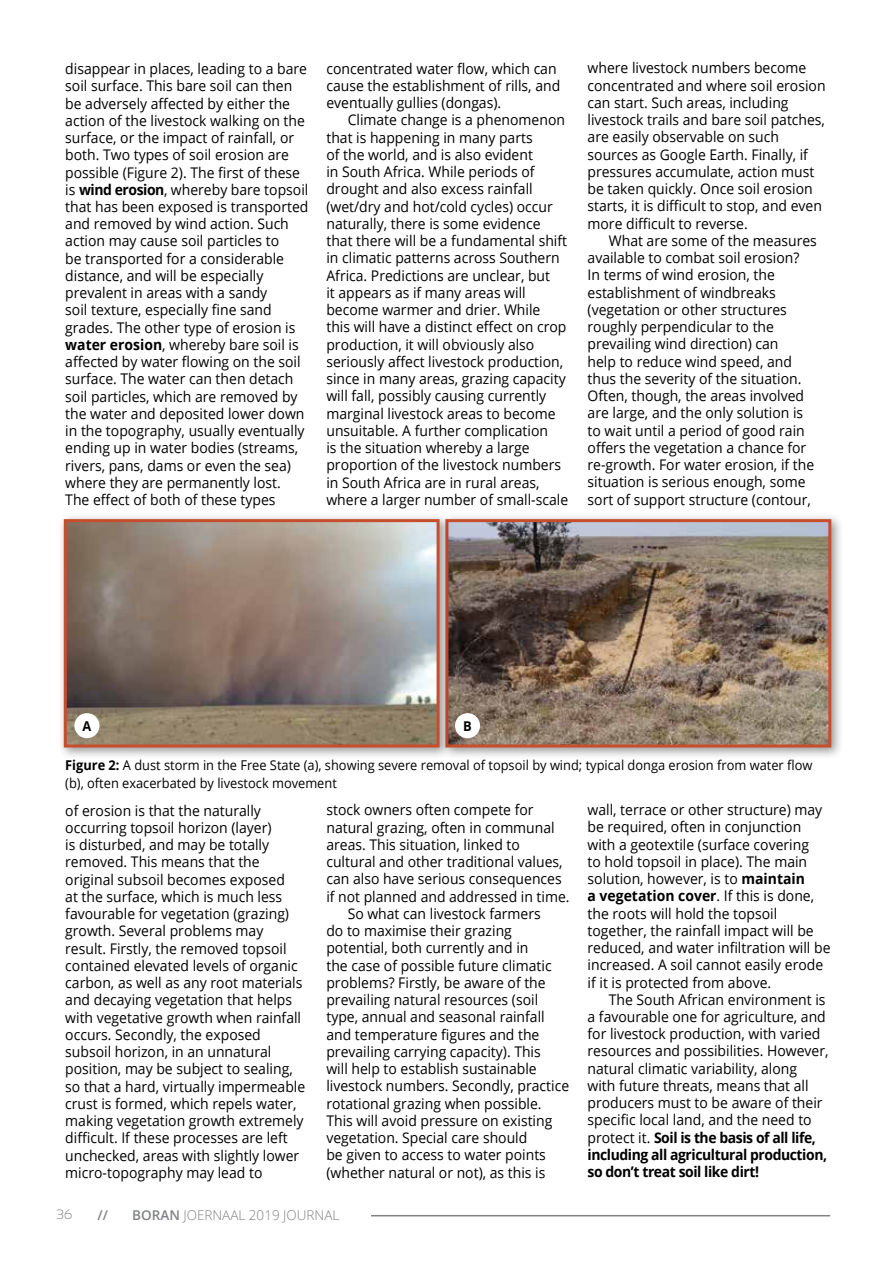
<style>
.page{position:relative;width:893px;height:1263px;background:#fff}
.page>*{position:absolute;margin:0;border:0;box-sizing:border-box;transform-origin:0 0}
.t1{font:14.7px/17.2px "Open Sans";color:#000;scale:.95 1}
.t2{font:13.5px/17.2px "Open Sans";color:#000;scale:.95 1}
.t3{font:300 13.5px "Open Sans";color:#808285}
.t4{font:700 13.5px "Open Sans";color:#000;scale:.95 1}
.t5{font:300 13.5px "Sansation";color:#808285}
.t6{font:600 13.5px "Open Sans";color:#808285}
.s1{font-weight:700}
.s2{font-weight:600}
</style>
<div class="page">
<div style="left:439px;top:513px;width:404px;height:246px;background:#000;opacity:.4"></div>
<img style="left:451px;top:523px;width:376px;height:220px">
<div style="left:445px;top:519px;width:386px;height:228px;border:3px solid #c74e2c"></div>
<div style="left:58px;top:513px;width:393px;height:246px;background:#000;opacity:.4"></div>
<img style="left:68px;top:523px;width:368px;height:220px">
<div style="left:64px;top:519px;width:376px;height:228px;border:3px solid #c74e2c"></div>
<div style="left:74px;top:713px;width:25px;height:25px;background:#fff;border-radius:50%"></div>
<div style="left:455px;top:713px;width:25px;height:25px;background:#fff;border-radius:50%"></div>
<hr style="left:371px;top:1215px;width:459px;height:1px;background:#808285">
<p class="t1" style="left:65px;top:60px;width:257px">disappear in places, leading to a bare soil surface. This bare soil can then be adversely affected by either the action of the livestock walking on the surface, or the impact of rainfall, or both. Two types of soil erosion are possible (Figure 2). The first of these is <span class="s1">wind erosion</span>, whereby bare topsoil that has been exposed is transported and removed by wind action. Such action may cause soil particles to<br>be transported for a considerable distance, and will be especially prevalent in areas with a sandy<br>soil texture, especially fine sand grades. The other type of erosion is <span class="s1">water erosion</span>, whereby bare soil is affected by water flowing on the soil surface. The water can then detach soil particles, which are removed by the water and deposited lower down in the topography, usually eventually ending up in water bodies (streams, rivers, pans, dams or even the sea) where they are permanently lost.<br>The effect of both of these types</p>
<p class="t1" style="left:326px;top:59px;width:248px">concentrated water flow, which can cause the establishment of rills, and eventually gullies (dongas).</p>
<p class="t1" style="left:326px;top:111px;width:256px;text-indent:21px">Climate change is a phenomenon that is happening in many parts<br>of the world, and is also evident<br>in South Africa. While periods of drought and also excess rainfall (wet/dry and hot/cold cycles) occur naturally, there is some evidence that there will be a fundamental shift in climatic patterns across Southern Africa. Predictions are unclear, but<br>it appears as if many areas will become warmer and drier. While<br>this will have a distinct effect on crop production, it will obviously also seriously affect livestock production, since in many areas, grazing capacity will fall, possibly causing currently marginal livestock areas to become unsuitable. A further complication<br>is the situation whereby a large proportion of the livestock numbers in South Africa are in rural areas, where a larger number of small-scale</p>
<p class="t1" style="left:588px;top:59px;width:252px">where livestock numbers become concentrated and where soil erosion can start. Such areas, including livestock trails and bare soil patches, are easily observable on such sources as Google Earth. Finally, if pressures accumulate, action must be taken quickly. Once soil erosion starts, it is difficult to stop, and even more difficult to reverse.</p>
<p class="t1" style="left:588px;top:231px;width:243px;text-indent:21px">What are some of the measures available to combat soil erosion?<br>In terms of wind erosion, the establishment of windbreaks (vegetation or other structures roughly perpendicular to the prevailing wind direction) can<br>help to reduce wind speed, and thus the severity of the situation.<br>Often, though, the areas involved are large, and the only solution is to wait until a period of good rain offers the vegetation a chance for re-growth. For water erosion, if the situation is serious enough, some sort of support structure (contour,</p>
<p class="t4" style="left:83px;top:716px;width:11px">A</p>
<p class="t4" style="left:463px;top:716px;width:11px">B</p>
<p class="t2" style="left:65px;top:756px;width:788px"><span class="s1">Figure 2:</span> A dust storm in the Free State (a), showing severe removal of topsoil by wind; typical donga erosion from water flow (b), often exacerbated by livestock movement</p>
<p class="t1" style="left:65px;top:801px;width:254px">of erosion is that the naturally occurring topsoil horizon (layer)<br>is disturbed, and may be totally removed. This means that the original subsoil becomes exposed<br>at the surface, which is much less favourable for vegetation (grazing) growth. Several problems may result. Firstly, the removed topsoil contained elevated levels of organic carbon, as well as any root materials and decaying vegetation that helps with vegetative growth when rainfall occurs. Secondly, the exposed subsoil horizon, in an unnatural position, may be subject to sealing, so that a hard, virtually impermeable crust is formed, which repels water, making vegetation growth extremely difficult. If these processes are left unchecked, areas with slightly lower micro-topography may lead to</p>
<p class="t1" style="left:326px;top:801px;width:220px">stock owners often compete for</p>
<p class="t1" style="left:326px;top:818px;width:242px">natural grazing, often in communal</p>
<p class="t1" style="left:326px;top:835px;width:205px">areas. This situation, linked to</p>
<p class="t1" style="left:326px;top:853px;width:250px">cultural and other traditional values,</p>
<p class="t1" style="left:326px;top:870px;width:249px">can also have serious consequences</p>
<p class="t1" style="left:326px;top:887px;width:257px">if not planned and addressed in time.</p>
<p class="t1" style="left:348px;top:904px;width:205px">So what can livestock farmers</p>
<p class="t1" style="left:326px;top:922px;width:197px">do to maximise their grazing</p>
<p class="t1" style="left:326px;top:939px;width:214px">potential, both currently and in</p>
<p class="t1" style="left:326px;top:956px;width:239px">the case of possible future climatic</p>
<p class="t1" style="left:326px;top:973px;width:232px">problems? Firstly, be aware of the</p>
<p class="t1" style="left:326px;top:991px;width:224px">prevailing natural resources (soil</p>
<p class="t1" style="left:326px;top:1008px;width:231px">type, annual and seasonal rainfall</p>
<p class="t1" style="left:326px;top:1025px;width:226px">and temperature figures and the</p>
<p class="t1" style="left:326px;top:1042px;width:227px">prevailing carrying capacity). This</p>
<p class="t1" style="left:326px;top:1060px;width:223px">will help to establish sustainable</p>
<p class="t1" style="left:326px;top:1077px;width:257px">livestock numbers. Secondly, practice</p>
<p class="t1" style="left:326px;top:1094px;width:228px">rotational grazing when possible.</p>
<p class="t1" style="left:326px;top:1111px;width:239px">This will avoid pressure on existing</p>
<p class="t1" style="left:326px;top:1129px;width:213px">vegetation. Special care should</p>
<p class="t1" style="left:326px;top:1146px;width:233px">be given to access to water points</p>
<p class="t1" style="left:326px;top:1163px;width:232px">(whether natural or not), as this is</p>
<p class="t5" style="left:57px;top:1207px;width:17px">36</p>
<p class="t6" style="left:97px;top:1206px;width:12px">//</p>
<p class="t3" style="left:132px;top:1206px;width:209px"><span class="s2">BORAN</span> JOERNAAL 2019 JOURNAL</p>
<p class="t1" style="left:588px;top:801px;width:257px">wall, terrace or other structure) may be required, often in conjunction with a geotextile (surface covering<br>to hold topsoil in place). The main solution, however, is to <span class="s1">maintain<br>a vegetation cover</span>. If this is done, the roots will hold the topsoil together, the rainfall impact will be reduced, and water infiltration will be increased. A soil cannot easily erode if it is protected from above.</p>
<p class="t1" style="left:588px;top:990px;width:255px;text-indent:21px">The South African environment is a favourable one for agriculture, and for livestock production, with varied resources and possibilities. However, natural climatic variability, along with future threats, means that all producers must to be aware of their specific local land, and the need to protect it. <span class="s1">Soil is the basis of all life, including all agricultural production, so don’t treat soil like dirt!</span></p>
</div>
